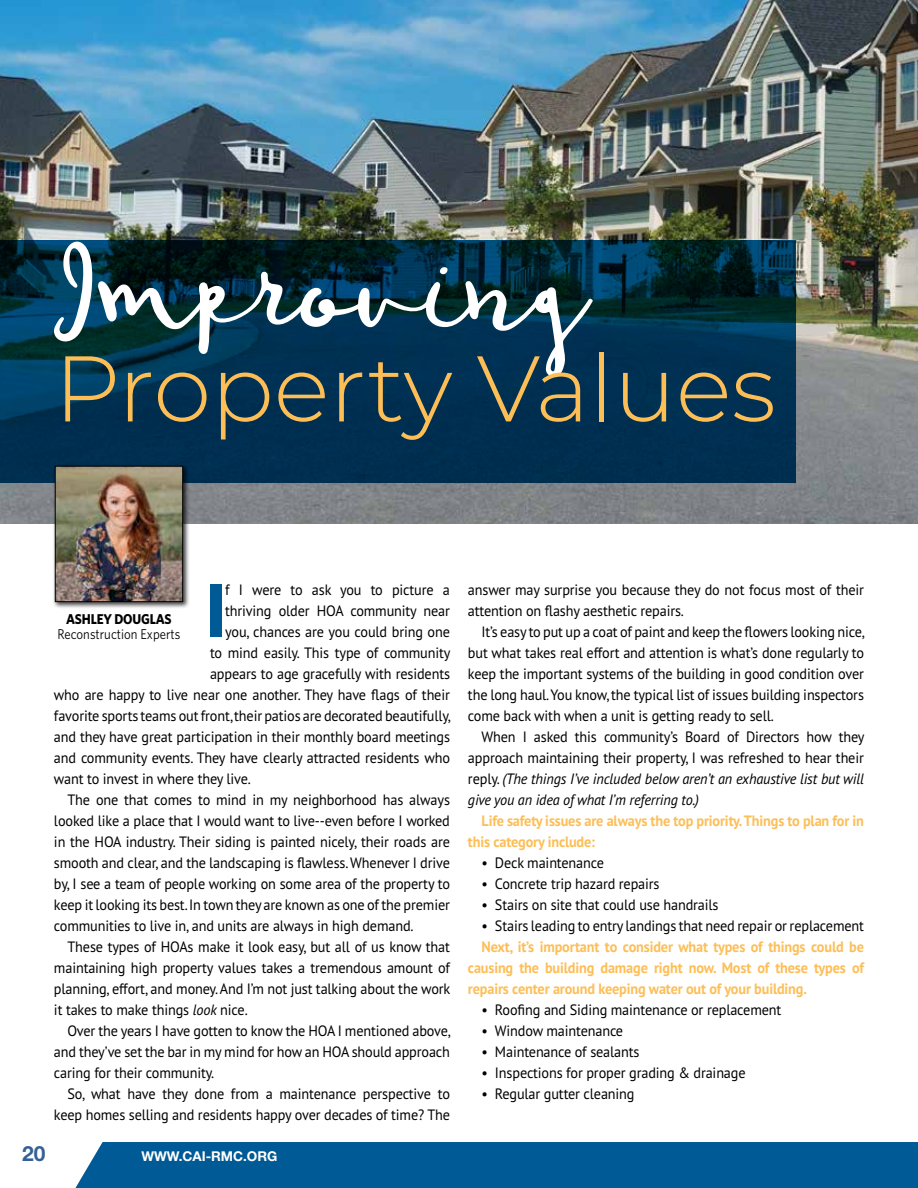
<style>
.page{position:relative;width:918px;height:1188px;background:#fff}
.page>*{position:absolute;margin:0;border:0;box-sizing:border-box;transform-origin:0 0}
.t1{font:100.5px "Merina";color:#fff}
.t2{font:300 93px "Montserrat";color:#fdbe56}
.t3{font:700 73.8px "Helvetica Neue";color:#005a96;scale:.95 1}
.t4{font:700 21px "Helvetica Neue";color:#346195}
.t5{font:15px/21px "PT Sans Pro";letter-spacing:-.01em;color:#000;text-align:justify;scale:.95 1}
.t6{font:700 15px/21px "PT Sans Pro";letter-spacing:-.01em;color:#fdbe56;scale:.95 1}
.t7{font:14.25px "Whitney";color:#000;scale:.9 1}
.t8{font:700 14.25px "Whitney";letter-spacing:-.015em;color:#000;scale:.9 1}
.t9{font:700 13.5px "Helvetica Neue";color:#fff}
.s1{font-style:italic}
</style>
<div class="page">
<img style="left:0;top:0;width:918px;height:524px">
<svg style="left:0;top:241px;width:796px;height:242px;fill:#002f51"></svg>
<div style="left:52px;top:463px;width:138px;height:146px;background:#000;opacity:.75"></div>
<img style="left:57px;top:468px;width:124px;height:132px">
<div style="left:55px;top:466px;width:128px;height:136px;border:1px solid #000"></div>
<div style="left:75px;top:1142px;width:843px;height:46px;background:#005a96"></div>
<h1 class="t1" style="left:54px;top:227px;width:535px">Improving</h1>
<h2 class="t2" style="left:54px;top:325px;width:723px">Property Values</h2>
<h3 class="t3" style="left:205px;top:565px;width:23px">I</h3>
<p class="t5" style="left:225px;top:579px;width:238px">f I were to ask you to picture a</p>
<p class="t5" style="left:225px;top:600px;width:238px">thriving older HOA community near</p>
<p class="t5" style="left:225px;top:621px;width:238px">you, chances are you could bring one</p>
<p class="t5" style="left:210px;top:642px;width:255px">to mind easily. This type of community</p>
<p class="t5" style="left:210px;top:663px;width:254px">appears to age gracefully with residents</p>
<p class="t5" style="left:54px;top:684px;width:418px">who are happy to live near one another. They have flags of their</p>
<p class="t5" style="left:54px;top:705px;width:420px">favorite sports teams out front, their patios are decorated beautifully,</p>
<p class="t5" style="left:54px;top:726px;width:418px">and they have great participation in their monthly board meetings</p>
<p class="t5" style="left:54px;top:747px;width:418px">and community events. They have clearly attracted residents who</p>
<p class="t5" style="left:54px;top:768px;width:209px">want to invest in where they live.</p>
<p class="t5" style="left:67px;top:789px;width:404px">The one that comes to mind in my neighborhood has always</p>
<p class="t5" style="left:54px;top:810px;width:418px">looked like a place that I would want to live--even before I worked</p>
<p class="t5" style="left:54px;top:831px;width:418px">in the HOA industry. Their siding is painted nicely, their roads are</p>
<p class="t5" style="left:54px;top:852px;width:418px">smooth and clear, and the landscaping is flawless. Whenever I drive</p>
<p class="t5" style="left:54px;top:873px;width:418px">by, I see a team of people working on some area of the property to</p>
<p class="t5" style="left:54px;top:894px;width:418px">keep it looking its best. In town they are known as one of the premier</p>
<p class="t5" style="left:54px;top:915px;width:380px">communities to live in, and units are always in high demand.</p>
<p class="t5" style="left:67px;top:936px;width:404px">These types of HOAs make it look easy, but all of us know that</p>
<p class="t5" style="left:54px;top:957px;width:418px">maintaining high property values takes a tremendous amount of</p>
<p class="t5" style="left:54px;top:978px;width:419px">planning, effort, and money. And I’m not just talking about the work</p>
<p class="t5" style="left:54px;top:999px;width:205px">it takes to make things <span class="s1">look</span> nice.</p>
<p class="t5" style="left:67px;top:1020px;width:405px">Over the years I have gotten to know the HOA I mentioned above,</p>
<p class="t5" style="left:54px;top:1041px;width:418px">and they’ve set the bar in my mind for how an HOA should approach</p>
<p class="t5" style="left:54px;top:1062px;width:170px">caring for their community.</p>
<p class="t5" style="left:67px;top:1083px;width:404px">So, what have they done from a maintenance perspective to</p>
<p class="t5" style="left:54px;top:1104px;width:418px">keep homes selling and residents happy over decades of time? The</p>
<p class="t8" style="left:66px;top:611px;width:119px">ASHLEY DOUGLAS</p>
<p class="t7" style="left:57px;top:626px;width:138px">Reconstruction Experts</p>
<h3 class="t4" style="left:22px;top:1141px;width:25px">20</h3>
<p class="t9" style="left:141px;top:1148px;width:137px">WWW.CAI-RMC.ORG</p>
<p class="t5" style="left:468px;top:579px;width:418px">answer may surprise you because they do not focus most of their attention on flashy aesthetic repairs.</p>
<p class="t5" style="left:468px;top:621px;width:420px;text-indent:13px">It’s easy to put up a coat of paint and keep the flowers looking nice, but what takes real effort and attention is what’s done regularly to keep the important systems of the building in good condition over the long haul. You know, the typical list of issues building inspectors come back with when a unit is getting ready to sell.</p>
<p class="t5" style="left:468px;top:726px;width:419px;text-indent:13px">When I asked this community’s Board of Directors how they approach maintaining their property, I was refreshed to hear their reply. <span class="s1">(The things I’ve included below aren’t an exhaustive list but will give you an idea of what I’m referring to.)</span></p>
<p class="t6" style="left:468px;top:810px;width:418px;text-indent:13px">Life safety issues are always the top priority. Things to plan for in this category include:</p>
<p class="t5" style="left:481px;top:852px;width:130px">• Deck maintenance</p>
<p class="t5" style="left:481px;top:873px;width:189px">• Concrete trip hazard repairs</p>
<p class="t5" style="left:481px;top:894px;width:251px">• Stairs on site that could use handrails</p>
<p class="t5" style="left:481px;top:915px;width:404px">• Stairs leading to entry landings that need repair or replacement</p>
<p class="t6" style="left:468px;top:936px;width:418px;text-align:justify;text-indent:13px">Next, it’s important to consider what types of things could be causing the building damage right now. Most of these types of repairs center around keeping water out of your building.</p>
<p class="t5" style="left:481px;top:999px;width:317px">• Roofing and Siding maintenance or replacement</p>
<p class="t5" style="left:481px;top:1020px;width:151px">• Window maintenance</p>
<p class="t5" style="left:481px;top:1041px;width:168px">• Maintenance of sealants</p>
<p class="t5" style="left:481px;top:1062px;width:280px">• Inspections for proper grading &amp; drainage</p>
<p class="t5" style="left:481px;top:1083px;width:163px">• Regular gutter cleaning</p>
</div>
